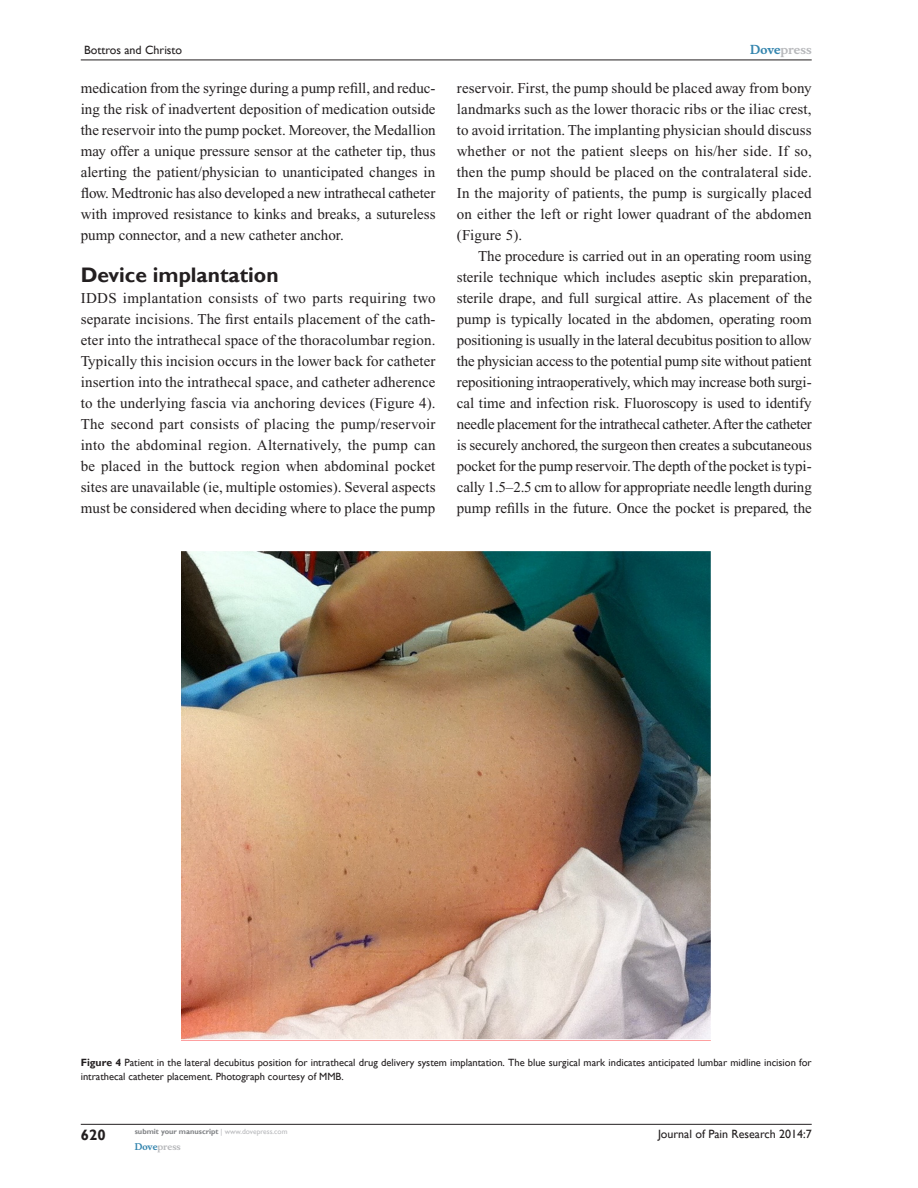
<style>
.page{position:relative;width:918px;height:1188px;background:#fff}
.page>*{position:absolute;margin:0;border:0;box-sizing:border-box;transform-origin:0 0}
.t1{font:700 21px "Gill Sans";color:#231f20}
.Tx{font:15px/21px "Times New Roman";letter-spacing:-.005em;color:#231f20;text-align:justify}
.TxF{font:15px/21px "Times New Roman";letter-spacing:.005em;color:#231f20;text-align:justify}
.t2{font:700 15px "Gill Sans";color:#231f20}
.t3{font:12px "Gill Sans";color:#231f20}
.t4{font:700 12px "Musee";color:#b8b9bc}
.FC{font:10.5px/13.5px "Gill Sans";color:#231f20}
.t5{font:700 9px "Musee";color:#b8b9bc}
.t6{font:700 7.5px "Gill Sans";color:#808285}
.s1{color:#3485ae}
.s2{font-weight:700}
.s3{font-weight:400;color:#b8b9bc}
</style>
<div class="page">
<hr style="left:81px;top:1124px;width:731px;height:1px;background:#231f20">
<hr style="left:81px;top:60px;width:731px;height:1px;background:#231f20">
<img style="left:182px;top:551px;width:529px;height:490px">
<p class="t3" style="left:84px;top:43px;width:100px">Bottros and Christo</p>
<p class="Tx" style="left:81px;top:77px;width:356px">medication from the syringe during a pump refill, and reduc&shy;ing the risk of inadvertent deposition of medication outside the reservoir into the pump pocket. Moreover, the Medallion may offer a unique pressure sensor at the catheter tip, thus alerting the patient/physician to unanticipated changes in flow. Medtronic has also developed a new intrathecal catheter with improved resistance to kinks and breaks, a sutureless pump connector, and a new catheter anchor.</p>
<h1 class="t1" style="left:81px;top:262px;width:199px">Device implantation</h1>
<p class="TxF" style="left:81px;top:287px;width:356px">IDDS implantation consists of two parts requiring two separate incisions. The first entails placement of the cath&shy;eter into the intrathecal space of the thoracolumbar region.<br>Typically this incision occurs in the lower back for catheter insertion into the intrathecal space, and catheter adherence to the underlying fascia via anchoring devices (Figure 4).<br>The second part consists of placing the pump/reservoir into the abdominal region. Alternatively, the pump can be placed in the buttock region when abdominal pocket sites are unavailable (ie, multiple ostomies). Several aspects must be considered when deciding where to place the pump</p>
<p class="t4" style="left:750px;top:43px;width:63px"><span class="s1">Dove</span>press</p>
<p class="TxF" style="left:457px;top:77px;width:357px">reservoir. First, the pump should be placed away from bony landmarks such as the lower thoracic ribs or the iliac crest, to avoid irritation. The implanting physician should discuss whether or not the patient sleeps on his/her side. If so, then the pump should be placed on the contralateral side.<br>In the majority of patients, the pump is surgically placed on either the left or right lower quadrant of the abdomen (Figure 5).</p>
<p class="Tx" style="left:457px;top:245px;width:357px;text-indent:21px">The procedure is carried out in an operating room using sterile technique which includes aseptic skin preparation, sterile drape, and full surgical attire. As placement of the pump is typically located in the abdomen, operating room positioning is usually in the lateral decubitus position to allow the physician access to the potential pump site without patient repositioning intraoperatively, which may increase both surgi&shy;cal time and infection risk. Fluoroscopy is used to identify needle placement for the intrathecal catheter. After the catheter is securely anchored, the surgeon then creates a subcutaneous pocket for the pump reservoir. The depth of the pocket is typi&shy;cally 1.5–2.5 cm to allow for appropriate needle length during pump refills in the future. Once the pocket is prepared, the</p>
<p class="FC" style="left:81px;top:1056px;width:732px"><span class="s2">Figure 4</span> Patient in the lateral decubitus position for intrathecal drug delivery system implantation. The blue surgical mark indicates anticipated lumbar midline incision for intrathecal catheter placement. Photograph courtesy of MMB.</p>
<p class="t2" style="left:81px;top:1126px;width:26px">620</p>
<p class="t6" style="left:135px;top:1127px;width:154px">submit your manuscript <span class="s3">| www.dovepress.com</span></p>
<p class="t5" style="left:135px;top:1141px;width:48px"><span class="s1">Dove</span>press</p>
<p class="t3" style="left:658px;top:1127px;width:155px">Journal of Pain Research 2014:7</p>
</div>
